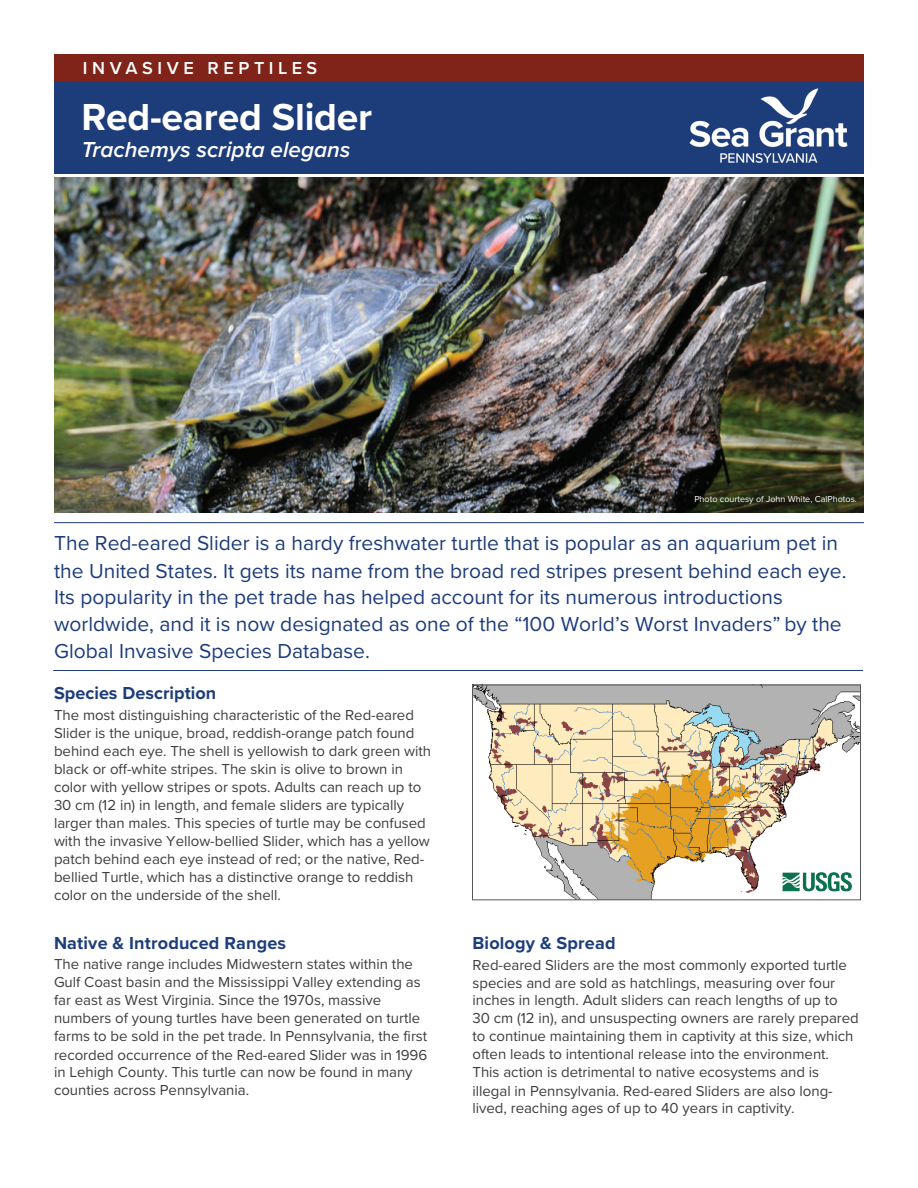
<style>
.page{position:relative;width:918px;height:1188px;background:#fff}
.page>*{position:absolute;margin:0;border:0;box-sizing:border-box;transform-origin:0 0}
.main_species_scienti{font:700 39px "Proxima Nova";letter-spacing:-.005em;color:#fff}
.main_species_scienti-2{font:italic 600 22.5px "Proxima Nova";color:#fff}
.introduction_text{font:21px/27.2px "Proxima Nova";color:#1d3c7a}
.paragraph{font:700 18px "Proxima Nova";letter-spacing:.01em;color:#1d3d7b}
.paragraph-2{font:700 18px "Proxima Nova";color:#1d3c7a}
.invasive_group{font:600 18px "Proxima Nova";letter-spacing:.255em;color:#fff}
.paragraph-3{font:15px/18px "Proxima Nova";color:#3e3e3f}
.t1{font:9px "Proxima Nova";color:#fff}
</style>
<div class="page">
<div style="left:54px;top:80px;width:810px;height:93px;background:#1d3c7a"></div>
<img style="left:474px;top:687px;width:385px;height:211px">
<div style="left:472px;top:685px;width:389px;height:215px;border:1px solid #57585a"></div>
<img style="left:781px;top:871px;width:73px;height:21px">
<img style="left:54px;top:177px;width:810px;height:335px">
<hr style="left:54px;top:522px;width:810px;height:1px;background:#1d3c7a">
<hr style="left:53px;top:670px;width:810px;height:1px;background:#1d3c7a">
<div style="left:54px;top:54px;width:810px;height:27px;background:#802318"></div>
<img style="left:689px;top:88px;width:159px;height:75px">
<p class="invasive_group" style="left:83px;top:55px;width:236px">INVASIVE REPTILES</p>
<h2 class="main_species_scienti" style="left:81px;top:88px;width:292px">Red-eared Slider</h2>
<h2 class="main_species_scienti-2" style="left:81px;top:133px;width:271px">Trachemys scripta elegans</h2>
<p class="t1" style="left:694px;top:492px;width:164px">Photo courtesy of John White, CalPhotos.</p>
<h3 class="introduction_text" style="left:54px;top:528px;width:794px">The Red-eared Slider is a hardy freshwater turtle that is popular as an aquarium pet in the United States. It gets its name from the broad red stripes present behind each eye.<br>Its popularity in the pet trade has helped account for its numerous introductions worldwide, and it is now designated as one of the “100 World’s Worst Invaders” by the Global Invasive Species Database.</h3>
<p class="paragraph-2" style="left:54px;top:679px;width:164px">Species Description</p>
<p class="paragraph-3" style="left:54px;top:705px;width:379px">The most distinguishing characteristic of the Red-eared Slider is the unique, broad, reddish-orange patch found behind each eye. The shell is yellowish to dark green with black or off-white stripes. The skin is olive to brown in color with yellow stripes or spots. Adults can reach up to 30 cm (12 in) in length, and female sliders are typically larger than males. This species of turtle may be confused with the invasive Yellow-bellied Slider, which has a yellow patch behind each eye instead of red; or the native, Red&shy;bellied Turtle, which has a distinctive orange to reddish color on the underside of the shell.</p>
<p class="paragraph" style="left:54px;top:929px;width:234px">Native &amp; Introduced Ranges</p>
<p class="paragraph-3" style="left:54px;top:955px;width:375px">The native range includes Midwestern states within the Gulf Coast basin and the Mississippi Valley extending as far east as West Virginia. Since the 1970s, massive numbers of young turtles have been generated on turtle farms to be sold in the pet trade. In Pennsylvania, the first recorded occurrence of the Red-eared Slider was in 1996 in Lehigh County. This turtle can now be found in many counties across Pennsylvania.</p>
<p class="paragraph" style="left:472px;top:929px;width:145px">Biology &amp; Spread</p>
<p class="paragraph-3" style="left:472px;top:955px;width:388px">Red-eared Sliders are the most commonly exported turtle species and are sold as hatchlings, measuring over four inches in length. Adult sliders can reach lengths of up to 30 cm (12 in), and unsuspecting owners are rarely prepared to continue maintaining them in captivity at this size, which often leads to intentional release into the environment.<br>This action is detrimental to native ecosystems and is illegal in Pennsylvania. Red-eared Sliders are also long&shy;lived, reaching ages of up to 40 years in captivity.</p>
</div>
